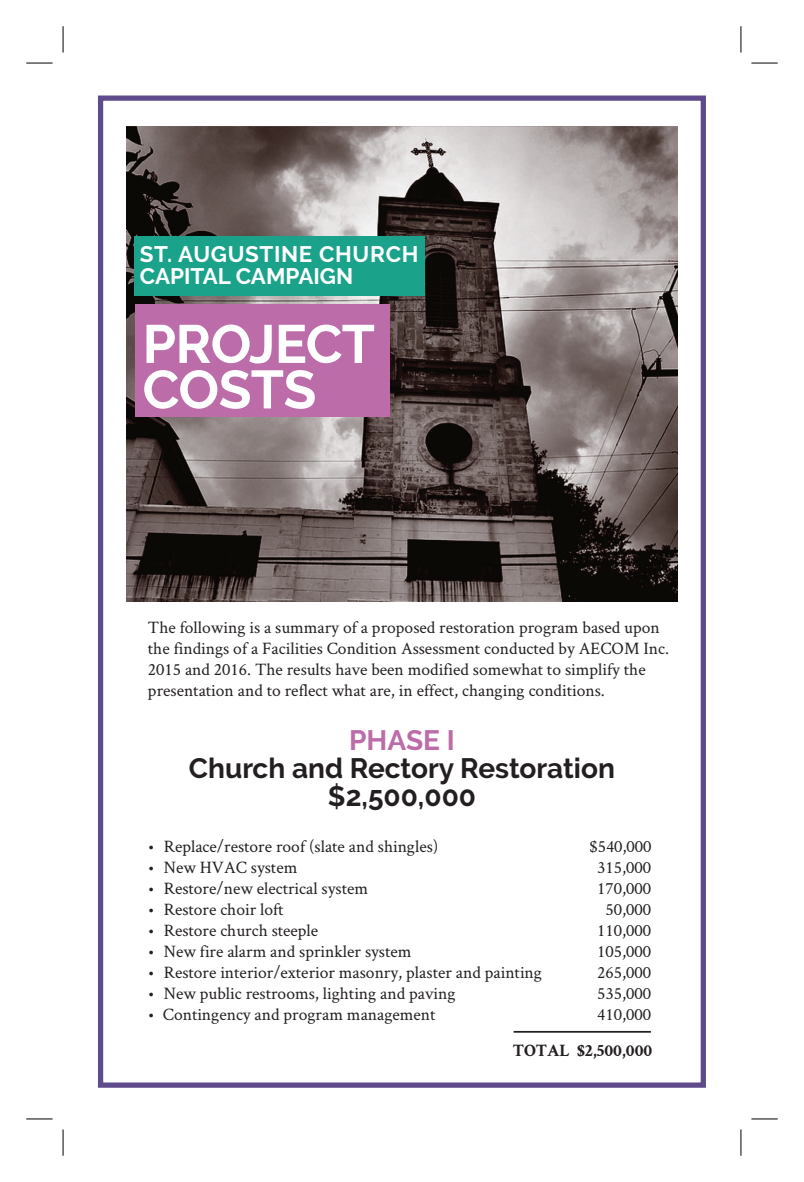
<style>
.page{position:relative;width:804px;height:1182px;background:#fff}
.page>*{position:absolute;margin:0;border:0;box-sizing:border-box;transform-origin:0 0}
.t1{font:700 53.73px/45.5px "Raleway";letter-spacing:-.015em;color:#fff}
.t2{font:700 28px/28px "Raleway";color:#231f20;text-align:center}
.t3{font:700 28px "Raleway";color:#bc6ca8}
.t4{font:700 22.4px/22.4px "Raleway";color:#fff}
.t5{font:17.5px/21px "Crimson Text";color:#231f20}
.t6{font:700 17.5px "Crimson Text";color:#231f20}
</style>
<div class="page">
<img style="left:126px;top:126px;width:551px;height:475px">
<div style="left:98px;top:95px;width:607px;height:992px;border:5px solid #5f4b8c"></div>
<hr style="left:513px;top:1030px;width:137px;height:2px;background:#231f20">
<div style="left:135px;top:236px;width:290px;height:59px;background:#1aa28b"></div>
<div style="left:135px;top:305px;width:254px;height:112px;background:#bc6ca8"></div>
<svg style="left:26px;top:63px;width:26px;height:1px"></svg>
<svg style="left:751px;top:63px;width:26px;height:1px"></svg>
<svg style="left:26px;top:1118px;width:26px;height:1px"></svg>
<svg style="left:751px;top:1118px;width:26px;height:1px"></svg>
<svg style="left:63px;top:26px;width:1px;height:26px"></svg>
<svg style="left:63px;top:1129px;width:1px;height:26px"></svg>
<svg style="left:740px;top:26px;width:1px;height:26px"></svg>
<svg style="left:740px;top:1129px;width:1px;height:26px"></svg>
<p class="t4" style="left:140px;top:243px;width:280px">ST. AUGUSTINE CHURCH<br>CAPITAL CAMPAIGN</p>
<h1 class="t1" style="left:142px;top:321px;width:234px">PROJECT<br>COSTS</h1>
<p class="t5" style="left:148px;top:616px;width:522px">The following is a summary of a proposed restoration program based upon the findings of a Facilities Condition Assessment conducted by AECOM Inc.<br>2015 and 2016. The results have been modified somewhat to simplify the presentation and to reflect what are, in effect, changing conditions.</p>
<h2 class="t3" style="left:349px;top:724px;width:107px">PHASE I</h2>
<h2 class="t2" style="left:189px;top:754px;width:427px">Church and Rectory Restoration $2,500,000</h2>
<p class="t5" style="left:148px;top:835px;width:292px">• Replace/restore roof (slate and shingles)</p>
<p class="t5" style="left:589px;top:835px;width:64px">$540,000</p>
<p class="t5" style="left:148px;top:856px;width:151px">• New HVAC system</p>
<p class="t5" style="left:597px;top:856px;width:55px">315,000</p>
<p class="t5" style="left:148px;top:877px;width:221px">• Restore/new electrical system</p>
<p class="t5" style="left:597px;top:877px;width:55px">170,000</p>
<p class="t5" style="left:148px;top:898px;width:137px">• Restore choir loft</p>
<p class="t5" style="left:605px;top:898px;width:47px">50,000</p>
<p class="t5" style="left:148px;top:919px;width:172px">• Restore church steeple</p>
<p class="t5" style="left:597px;top:919px;width:55px">110,000</p>
<p class="t5" style="left:148px;top:940px;width:265px">• New fire alarm and sprinkler system</p>
<p class="t5" style="left:597px;top:940px;width:55px">105,000</p>
<p class="t5" style="left:148px;top:961px;width:395px">• Restore interior/exterior masonry, plaster and painting</p>
<p class="t5" style="left:597px;top:961px;width:55px">265,000</p>
<p class="t5" style="left:148px;top:982px;width:309px">• New public restrooms, lighting and paving</p>
<p class="t5" style="left:597px;top:982px;width:55px">535,000</p>
<p class="t5" style="left:148px;top:1003px;width:289px">• Contingency and program management</p>
<p class="t5" style="left:597px;top:1003px;width:55px">410,000</p>
<p class="t6" style="left:512px;top:1039px;width:141px">TOTAL $2,500,000</p>
</div>
